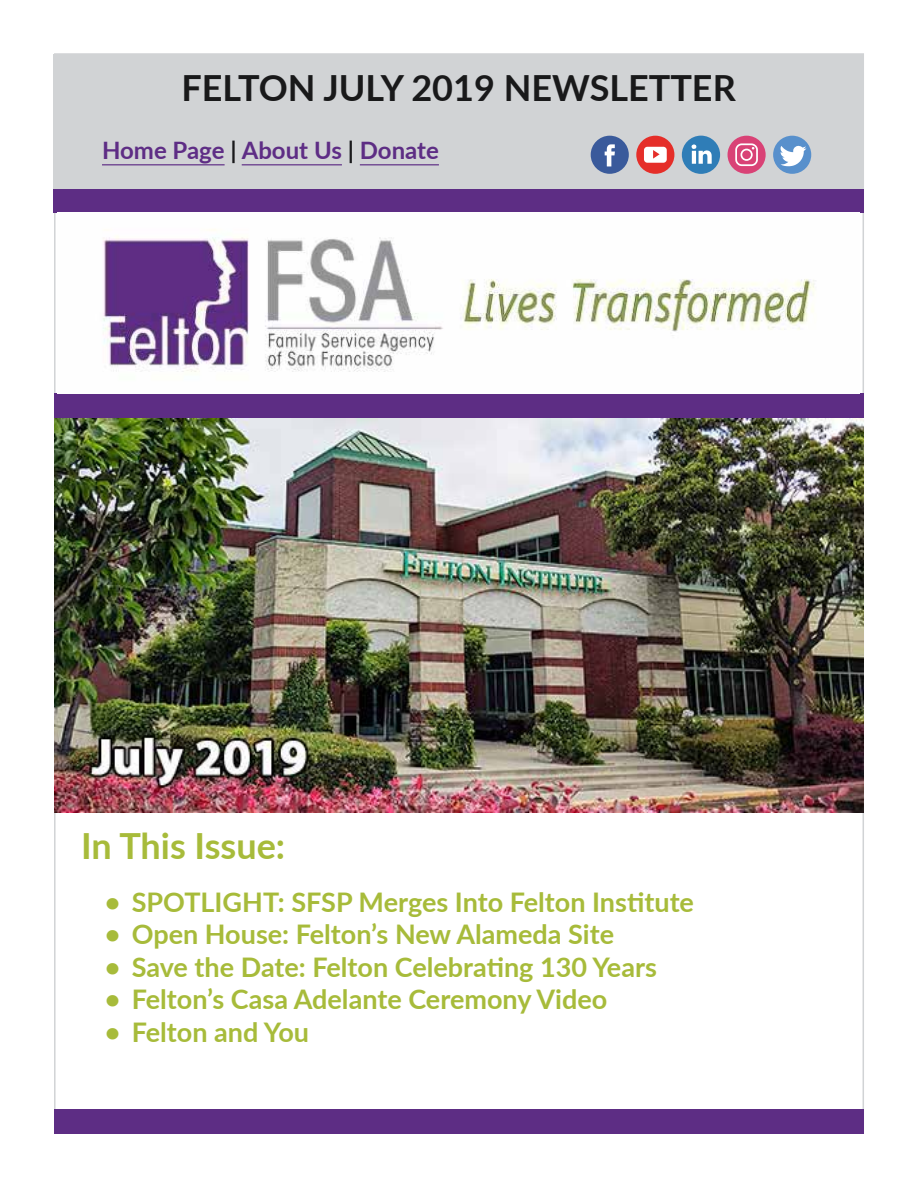
<style>
.page{position:relative;width:918px;height:1188px;background:#fff}
.page>*{position:absolute;margin:0;border:0;box-sizing:border-box;transform-origin:0 0}
.t1{font:700 36px "Lato";color:#19191a}
.t2{font:700 36px "Lato";color:#a7bb3a}
.t3{font:700 27px "Lato";color:#a7bb3a}
.t4{font:700 24px "Lato";color:#5e2d85}
.s1{color:#19191b}
.s2{color:#5d2d84}
</style>
<div class="page">
<div style="left:54px;top:188px;width:810px;height:25px;background:#5d2d84"></div>
<div style="left:54px;top:393px;width:810px;height:25px;background:#5d2d84"></div>
<img style="left:103px;top:229px;width:712px;height:143px">
<div style="left:54px;top:1109px;width:810px;height:25px;background:#5d2d84"></div>
<div style="left:54px;top:54px;width:810px;height:134px;background:#d1d3d5"></div>
<hr style="left:102px;top:164px;width:123px;height:1px;background:#5e2d85">
<hr style="left:242px;top:164px;width:100px;height:1px;background:#5e2d85">
<hr style="left:360px;top:164px;width:79px;height:1px;background:#5d2d84">
<img style="left:54px;top:418px;width:810px;height:394px">
<svg style="left:591px;top:136px;width:38px;height:38px"></svg>
<div style="left:636px;top:136px;width:38px;height:38px;background:#e52e29;border-radius:50%"></div>
<svg style="left:644px;top:147px;width:23px;height:16px"></svg>
<svg style="left:682px;top:136px;width:38px;height:38px"></svg>
<div style="left:728px;top:136px;width:38px;height:38px;background:#d94276;border-radius:50%"></div>
<svg style="left:735px;top:143px;width:23px;height:23px"></svg>
<div style="left:773px;top:136px;width:38px;height:38px;background:#5890cc;border-radius:50%"></div>
<svg style="left:780px;top:146px;width:26px;height:20px"></svg>
<h1 class="t1" style="left:182px;top:62px;width:556px">FELTON JULY 2019 NEWSLETTER</h1>
<p class="t4" style="left:102px;top:133px;width:338px">Home Page <span class="s1">|</span> About Us <span class="s1">|</span> <span class="s2">Donate</span></p>
<h1 class="t2" style="left:81px;top:819px;width:206px">In This Issue:</h1>
<p class="t3" style="left:105px;top:882px;width:591px">• SPOTLIGHT: SFSP Merges Into Felton Institute</p>
<p class="t3" style="left:105px;top:915px;width:511px">• Open House: Felton’s New Alameda Site</p>
<p class="t3" style="left:105px;top:947px;width:554px">• Save the Date: Felton Celebrating 130 Years</p>
<p class="t3" style="left:105px;top:980px;width:504px">• Felton’s Casa Adelante Ceremony Video</p>
<p class="t3" style="left:105px;top:1012px;width:206px">• Felton and You</p>
</div>
